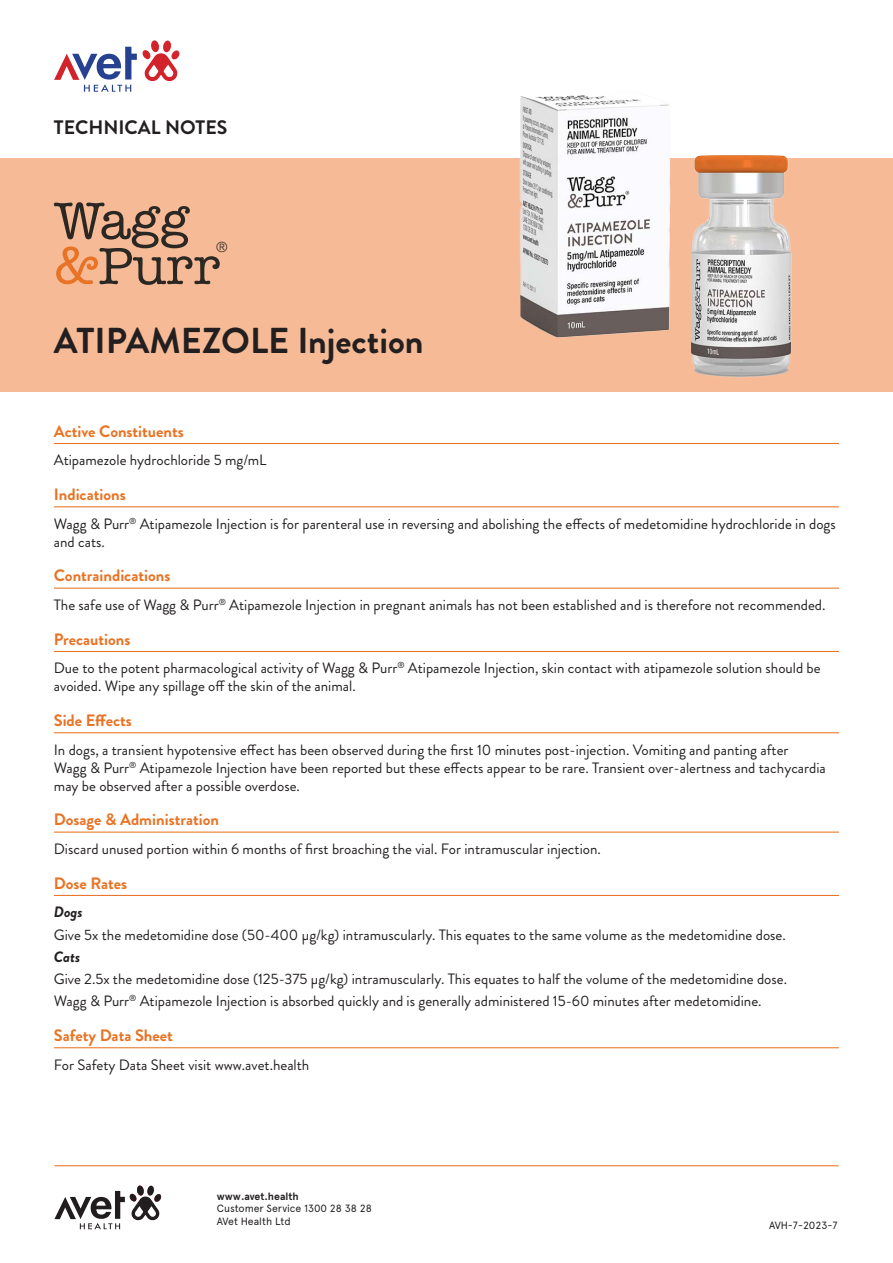
<style>
.page{position:relative;width:893px;height:1263px;background:#fff}
.page>*{position:absolute;margin:0;border:0;box-sizing:border-box;transform-origin:0 0}
.t1{font:700 36px "Brandon Grotesque";color:#231f20}
.t2{font:700 19.5px "Brandon Grotesque";color:#231f20}
.t3{font:700 16.5px "Brandon Grotesque";color:#e97324}
.t4{font:15px/18px "Brandon Grotesque";color:#231f20}
.t5{font:italic 700 15px "Brandon Grotesque";color:#231f20}
.t6{font:300 condensed 14.25px "Helvetica Neue";color:#2b2824}
.t7{font:10.5px/12.6px "Apercu Pro";letter-spacing:-.01em;color:#231f20}
.t8{font:700 10.5px "Apercu Pro";color:#231f20}
</style>
<div class="page">
<hr style="left:54px;top:443px;width:785px;height:1px;background:#e97324">
<hr style="left:54px;top:506px;width:785px;height:1px;background:#e97324">
<hr style="left:54px;top:588px;width:785px;height:1px;background:#e97324">
<hr style="left:54px;top:651px;width:785px;height:1px;background:#e97324">
<hr style="left:54px;top:732px;width:785px;height:1px;background:#e97324">
<hr style="left:54px;top:831px;width:785px;height:2px;background:#e97324">
<hr style="left:54px;top:895px;width:785px;height:1px;background:#e97324">
<hr style="left:54px;top:1047px;width:785px;height:1px;background:#e97324">
<svg style="left:54px;top:40px;width:126px;height:52px"></svg>
<div style="left:0;top:158px;width:893px;height:234px;background:#f6bb96"></div>
<svg style="left:54px;top:202px;width:166px;height:83px"></svg>
<hr style="left:54px;top:1165px;width:784px;height:1px;background:#e87225">
<svg style="left:54px;top:1185px;width:107px;height:44px"></svg>
<img style="left:519px;top:95px;width:273px;height:283px">
<h2 class="t2" style="left:54px;top:113px;width:175px">TECHNICAL NOTES</h2>
<p class="t6" style="left:216px;top:239px;width:13px">®</p>
<h1 class="t1" style="left:54px;top:315px;width:371px">ATIPAMEZOLE Injection</h1>
<p class="t3" style="left:54px;top:420px;width:131px">Active Constituents</p>
<p class="t4" style="left:54px;top:451px;width:214px">Atipamezole hydrochloride 5 mg/mL</p>
<p class="t3" style="left:54px;top:483px;width:73px">Indications</p>
<p class="t4" style="left:54px;top:515px;width:783px">Wagg &amp; Purr<sup>®</sup> Atipamezole Injection is for parenteral use in reversing and abolishing the effects of medetomidine hydrochloride in dogs and cats.</p>
<p class="t3" style="left:54px;top:564px;width:118px">Contraindications</p>
<p class="t4" style="left:54px;top:596px;width:773px">The safe use of Wagg &amp; Purr<sup>®</sup> Atipamezole Injection in pregnant animals has not been established and is therefore not recommended.</p>
<p class="t3" style="left:54px;top:627px;width:78px">Precautions</p>
<p class="t4" style="left:54px;top:659px;width:768px">Due to the potent pharmacological activity of Wagg &amp; Purr<sup>®</sup> Atipamezole Injection, skin contact with atipamezole solution should be avoided. Wipe any spillage off the skin of the animal.</p>
<p class="t3" style="left:54px;top:709px;width:79px">Side Effects</p>
<p class="t4" style="left:54px;top:741px;width:773px">In dogs, a transient hypotensive effect has been observed during the first 10 minutes post-injection. Vomiting and panting after<br>Wagg &amp; Purr<sup>®</sup> Atipamezole Injection have been reported but these effects appear to be rare. Transient over-alertness and tachycardia may be observed after a possible overdose.</p>
<p class="t3" style="left:54px;top:808px;width:167px">Dosage &amp; Administration</p>
<p class="t4" style="left:54px;top:840px;width:548px">Discard unused portion within 6 months of first broaching the vial. For intramuscular injection.</p>
<p class="t3" style="left:54px;top:871px;width:75px">Dose Rates</p>
<p class="t5" style="left:54px;top:901px;width:30px">Dogs</p>
<p class="t4" style="left:54px;top:926px;width:733px">Give 5x the medetomidine dose (50-400 µg/kg) intramuscularly. This equates to the same volume as the medetomidine dose.</p>
<p class="t5" style="left:54px;top:946px;width:28px">Cats</p>
<p class="t4" style="left:54px;top:968px;width:735px;line-height:22.2px">Give 2.5x the medetomidine dose (125-375 µg/kg) intramuscularly. This equates to half the volume of the medetomidine dose.<br>Wagg &amp; Purr<sup>®</sup> Atipamezole Injection is absorbed quickly and is generally administered 15-60 minutes after medetomidine.</p>
<p class="t3" style="left:54px;top:1024px;width:120px">Safety Data Sheet</p>
<p class="t4" style="left:54px;top:1056px;width:257px">For Safety Data Sheet visit www.avet.health</p>
<p class="t8" style="left:217px;top:1188px;width:83px">www.avet.health</p>
<p class="t7" style="left:217px;top:1202px;width:156px">Customer Service 1300 28 38 28<br>AVet Health Ltd</p>
<p class="t7" style="left:769px;top:1218px;width:70px">AVH-7-2023-7</p>
</div>
